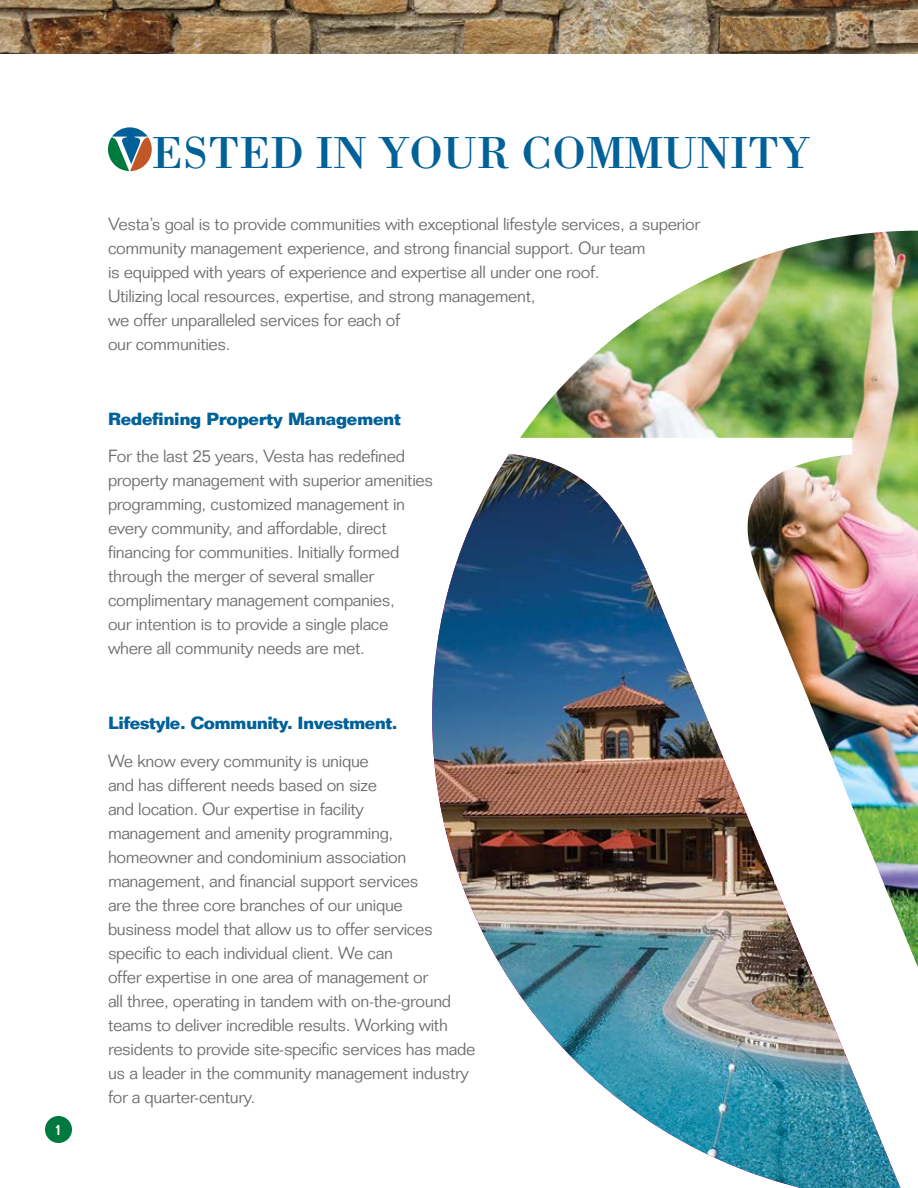
<style>
.page{position:relative;width:918px;height:1188px;background:#fff}
.page>*{position:absolute;margin:0;border:0;box-sizing:border-box;transform-origin:0 0}
.t1{font:46.35px "Bodoni";color:#006199}
.t2{font:300 17.25px/24px "Folio";letter-spacing:-.02em;color:#6d6e71}
.t3{font:700 17.25px "Folio";letter-spacing:-.03em;color:#006199}
.t4{font:500 15px "Folio";color:#fff}
</style>
<div class="page">
<div style="left:45px;top:1116px;width:27px;height:27px;background:#00793f;border-radius:50%"></div>
<svg style="left:108px;top:127px;width:44px;height:44px"></svg>
<img style="left:0;top:0;width:918px;height:54px">
<img style="left:432px;top:454px;width:469px;height:734px">
<img style="left:520px;top:231px;width:398px;height:736px">
<p class="t4" style="left:54px;top:1120px;width:10px">1</p>
<h1 class="t1" style="left:152px;top:125px;width:660px">ESTED IN YOUR COMMUNITY</h1>
<p class="t2" style="left:108px;top:212px;width:594px">Vesta’s goal is to provide communities with exceptional lifestyle services, a superior community management experience, and strong financial support. Our team<br>is equipped with years of experience and expertise all under one roof.<br>Utilizing local resources, expertise, and strong management,<br>we offer unparalleled services for each of<br>our communities.</p>
<p class="t3" style="left:108px;top:408px;width:294px">Redefining Property Management</p>
<p class="t2" style="left:108px;top:444px;width:327px">For the last 25 years, Vesta has redefined property management with superior amenities programming, customized management in every community, and affordable, direct financing for communities. Initially formed through the merger of several smaller complimentary management companies,<br>our intention is to provide a single place where all community needs are met.</p>
<p class="t3" style="left:108px;top:713px;width:291px">Lifestyle. Community. Investment.</p>
<p class="t2" style="left:108px;top:749px;width:369px">We know every community is unique<br>and has different needs based on size<br>and location. Our expertise in facility<br>management and amenity programming, homeowner and condominium association management, and financial support services<br>are the three core branches of our unique<br>business model that allow us to offer services specific to each individual client. We can<br>offer expertise in one area of management or<br>all three, operating in tandem with on-the-ground teams to deliver incredible results. Working with residents to provide site-specific services has made us a leader in the community management industry for a quarter-century.</p>
</div>
